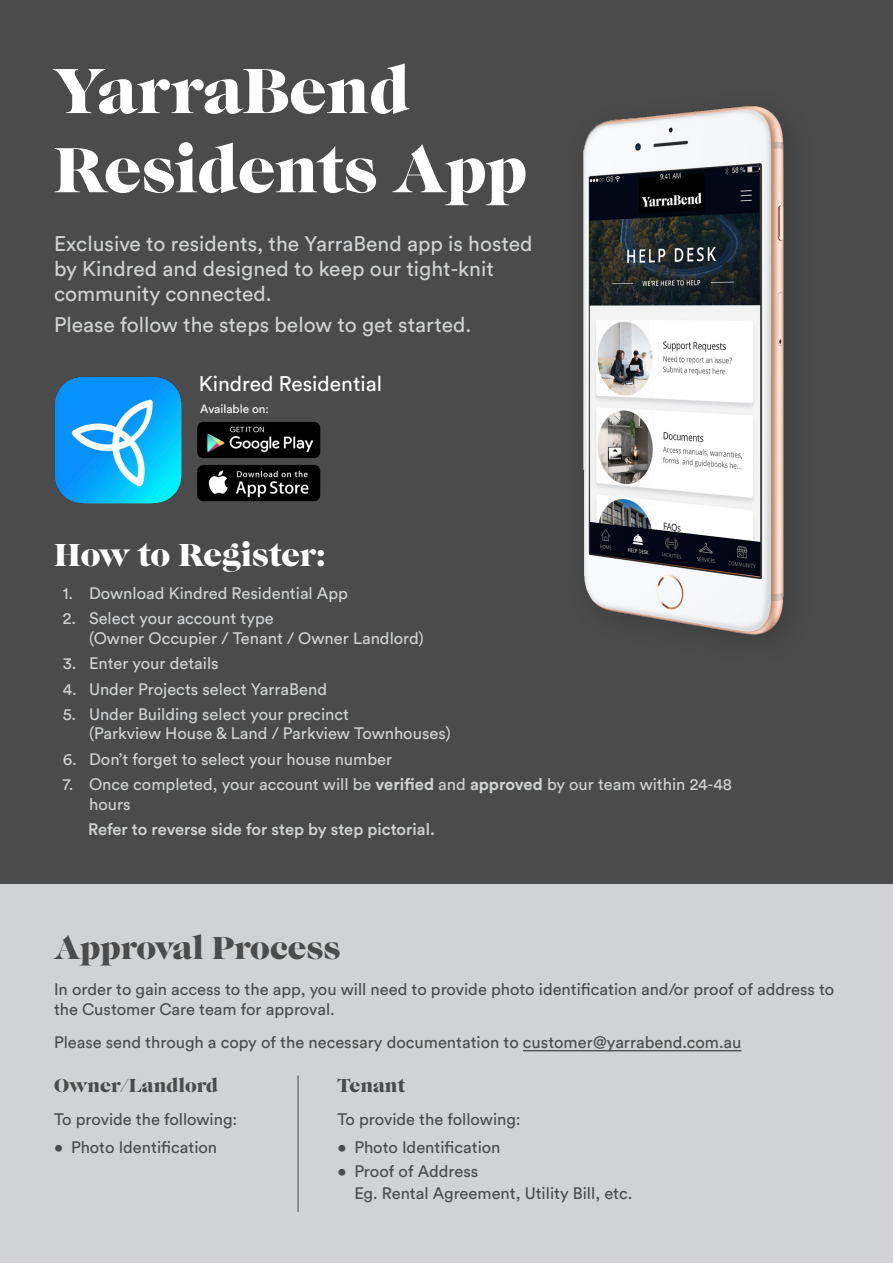
<style>
.page{position:relative;width:893px;height:1263px;background:#4a4b4a}
.page>*{position:absolute;margin:0;border:0;box-sizing:border-box;transform-origin:0 0}
.t1{font:66px/79.2px "Caslon Gra D";color:#fff}
.t2{font:33px "Caslon Gra D";color:#4a4b4a}
.t3{font:33px "Caslon Gra D";color:#fff}
.t4{font:21px/25.2px "Circular Pro";color:#d1d2d4}
.t5{font:21px "Circular Pro";color:#fff}
.t6{font:19.5px "Caslon Gra D";color:#4a4b4a}
.t7{font:16.5px/19.8px "Circular Pro";color:#4a4b4a}
.t8{font:16.5px/19.8px "Circular Pro";color:#d1d2d4}
.t9{font:500 16.5px "Circular Pro";color:#d1d2d4}
.t10{font:11.85px "Circular Pro";color:#fff}
.s1{font-weight:700}
</style>
<div class="page">
<div style="left:0;top:884px;width:893px;height:379px;background:#d1d2d4"></div>
<img style="left:583px;top:106px;width:201px;height:529px">
<img style="left:197px;top:422px;width:124px;height:79px">
<img style="left:54px;top:376px;width:128px;height:128px">
<hr style="left:523px;top:1050px;width:218px;height:1px;background:#4a4b4a">
<hr style="left:298px;top:1075px;width:1px;height:137px;background:#4a4b4a">
<p class="t1" style="left:54px;top:51px;width:475px">YarraBend<br>Residents App</p>
<p class="t4" style="left:54px;top:230px;width:480px">Exclusive to residents, the YarraBend app is hosted by Kindred and designed to keep our tight-knit community connected.</p>
<p class="t4" style="left:54px;top:311px;width:419px">Please follow the steps below to get started.</p>
<p class="t5" style="left:199px;top:370px;width:185px">Kindred Residential</p>
<p class="t10" style="left:200px;top:401px;width:70px">Available on:</p>
<p class="t3" style="left:54px;top:535px;width:272px">How to Register:</p>
<p class="t8" style="left:63px;top:583px;width:287px">1. Download Kindred Residential App</p>
<p class="t8" style="left:89px;top:608px;width:336px;text-indent:-26px">2. Select your account type<br>(Owner Occupier / Tenant / Owner Landlord)</p>
<p class="t8" style="left:63px;top:653px;width:157px">3. Enter your details</p>
<p class="t8" style="left:63px;top:678px;width:266px">4. Under Projects select YarraBend</p>
<p class="t8" style="left:89px;top:703px;width:363px;text-indent:-26px">5. Under Building select your precinct<br>(Parkview House &amp; Land / Parkview Townhouses)</p>
<p class="t8" style="left:63px;top:748px;width:331px">6. Don’t forget to select your house number</p>
<p class="t8" style="left:89px;top:773px;width:645px;text-indent:-26px">7. Once completed, your account will be <span class="s1">verified</span> and <span class="s1">approved</span> by our team within 24-48 hours</p>
<p class="t9" style="left:88px;top:818px;width:348px">Refer to reverse side for step by step pictorial.</p>
<p class="t2" style="left:54px;top:928px;width:288px">Approval Process</p>
<p class="t7" style="left:54px;top:979px;width:782px">In order to gain access to the app, you will need to provide photo identification and/or proof of address to the Customer Care team for approval.</p>
<p class="t7" style="left:54px;top:1031px;width:689px">Please send through a copy of the necessary documentation to customer@yarrabend.com.au</p>
<p class="t6" style="left:54px;top:1073px;width:165px">Owner/Landlord</p>
<p class="t7" style="left:54px;top:1108px;width:185px">To provide the following:</p>
<p class="t7" style="left:54px;top:1137px;width:165px">• Photo Identification</p>
<p class="t6" style="left:337px;top:1073px;width:69px">Tenant</p>
<p class="t7" style="left:337px;top:1108px;width:185px">To provide the following:</p>
<p class="t7" style="left:337px;top:1137px;width:165px">• Photo Identification</p>
<p class="t7" style="left:354px;top:1160px;width:280px;line-height:21.6px;text-indent:-17px">• Proof of Address<br>Eg. Rental Agreement, Utility Bill, etc.</p>
</div>
